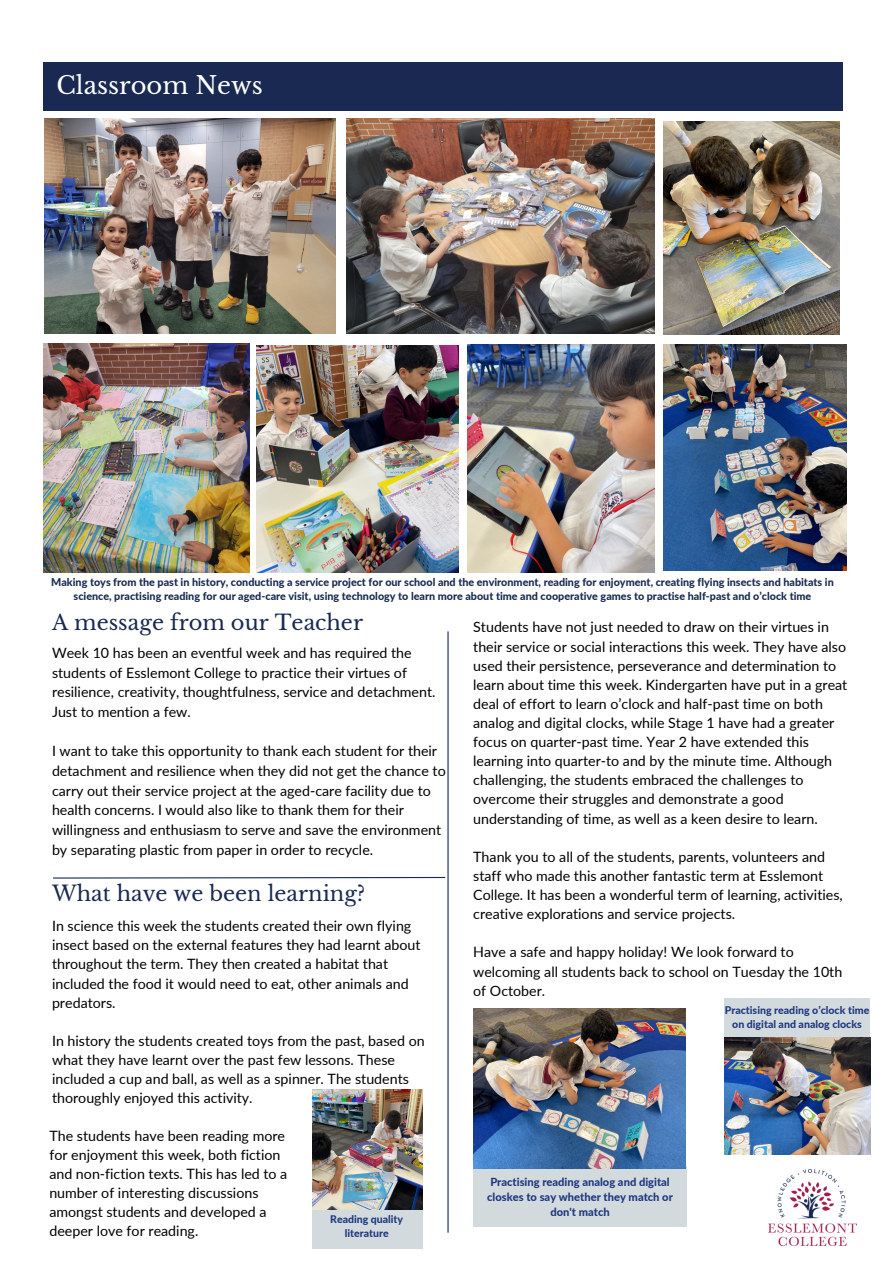
<style>
.page{position:relative;width:893px;height:1264px;background:#fff}
.page>*{position:absolute;margin:0;border:0;box-sizing:border-box;transform-origin:0 0}
.t1{font:24.3px "Libre Baskerville";color:#fff}
.t2{font:21px "Libre Baskerville";color:#192951}
.t3{font:14.25px/19px "Lato";color:#000}
.t4{font:800 11.1px/14.9px "Lato";color:#1e3780;text-align:center}
.t5{font:800 10.8px/14.4px "Lato";color:#192951;text-align:center}
.t6{font:800 10.5px/14px "Lato";color:#1e3780;text-align:center}
</style>
<div class="page">
<div style="left:43px;top:62px;width:799px;height:48px;background:#192951"></div>
<hr style="left:447px;top:631px;width:1px;height:601px;background:#192951">
<svg style="left:53px;top:876px;width:393px;height:3px"></svg>
<img style="left:768px;top:1169px;width:88px;height:76px">
<img style="left:663px;top:344px;width:183px;height:226px">
<img style="left:44px;top:119px;width:291px;height:215px">
<img style="left:467px;top:344px;width:187px;height:228px">
<div style="left:312px;top:1209px;width:110px;height:39px;background:#d3dadd"></div>
<div style="left:724px;top:998px;width:146px;height:39px;background:#d3dadd"></div>
<img style="left:256px;top:345px;width:202px;height:227px">
<img style="left:44px;top:343px;width:205px;height:230px">
<img style="left:663px;top:121px;width:176px;height:214px">
<img style="left:724px;top:1037px;width:146px;height:117px">
<img style="left:312px;top:1089px;width:110px;height:120px">
<div style="left:473px;top:1165px;width:213px;height:61px;background:#d3dadd"></div>
<img style="left:473px;top:1008px;width:212px;height:160px">
<img style="left:346px;top:119px;width:308px;height:215px">
<p class="t1" style="left:56px;top:70px;width:208px">Classroom News</p>
<p class="t5" style="left:51px;top:574px;width:784px">Making toys from the past in history, conducting a service project for our school and the environment, reading for enjoyment, creating flying insects and habitats in science, practising reading for our aged-care visit, using technology to learn more about time and cooperative games to practise half-past and o’clock time</p>
<p class="t3" style="left:473px;top:617px;width:375px">Students have not just needed to draw on their virtues in their service or social interactions this week. They have also used their persistence, perseverance and determination to learn about time this week. Kindergarten have put in a great deal of effort to learn o’clock and half-past time on both analog and digital clocks, while Stage 1 have had a greater focus on quarter-past time. Year 2 have extended this learning into quarter-to and by the minute time. Although challenging, the students embraced the challenges to overcome their struggles and demonstrate a good understanding of time, as well as a keen desire to learn.</p>
<p class="t3" style="left:473px;top:846px;width:371px">Thank you to all of the students, parents, volunteers and staff who made this another fantastic term at Esslemont College. It has been a wonderful term of learning, activities, creative explorations and service projects.</p>
<p class="t3" style="left:473px;top:942px;width:370px">Have a safe and happy holiday! We look forward to welcoming all students back to school on Tuesday the 10th of October.</p>
<p class="t6" style="left:724px;top:1002px;width:146px">Practising reading o’clock time on digital and analog clocks</p>
<p class="t2" style="left:52px;top:610px;width:312px">A message from our Teacher</p>
<p class="t3" style="left:52px;top:642px;width:385px;line-height:19.6px">Week 10 has been an eventful week and has required the students of Esslemont College to practice their virtues of resilience, creativity, thoughtfulness, service and detachment.<br>Just to mention a few.</p>
<p class="t3" style="left:52px;top:741px;width:395px;line-height:19.6px">I want to take this opportunity to thank each student for their detachment and resilience when they did not get the chance to carry out their service project at the aged-care facility due to health concerns. I would also like to thank them for their willingness and enthusiasm to serve and save the environment by separating plastic from paper in order to recycle.</p>
<p class="t2" style="left:52px;top:880px;width:315px">What have we been learning?</p>
<p class="t3" style="left:52px;top:916px;width:370px">In science this week the students created their own flying insect based on the external features they had learnt about throughout the term. They then created a habitat that included the food it would need to eat, other animals and predators.</p>
<p class="t3" style="left:52px;top:1030px;width:374px">In history the students created toys from the past, based on what they have learnt over the past few lessons. These included a cup and ball, as well as a spinner. The students thoroughly enjoyed this activity.</p>
<p class="t3" style="left:49px;top:1125px;width:239px">The students have been reading more for enjoyment this week, both fiction and non-fiction texts. This has led to a number of interesting discussions amongst students and developed a deeper love for reading.</p>
<p class="t6" style="left:330px;top:1211px;width:74px">Reading quality literature</p>
<p class="t4" style="left:487px;top:1174px;width:187px">Practising reading analog and digital closkes to say whether they match or don't match</p>
</div>
